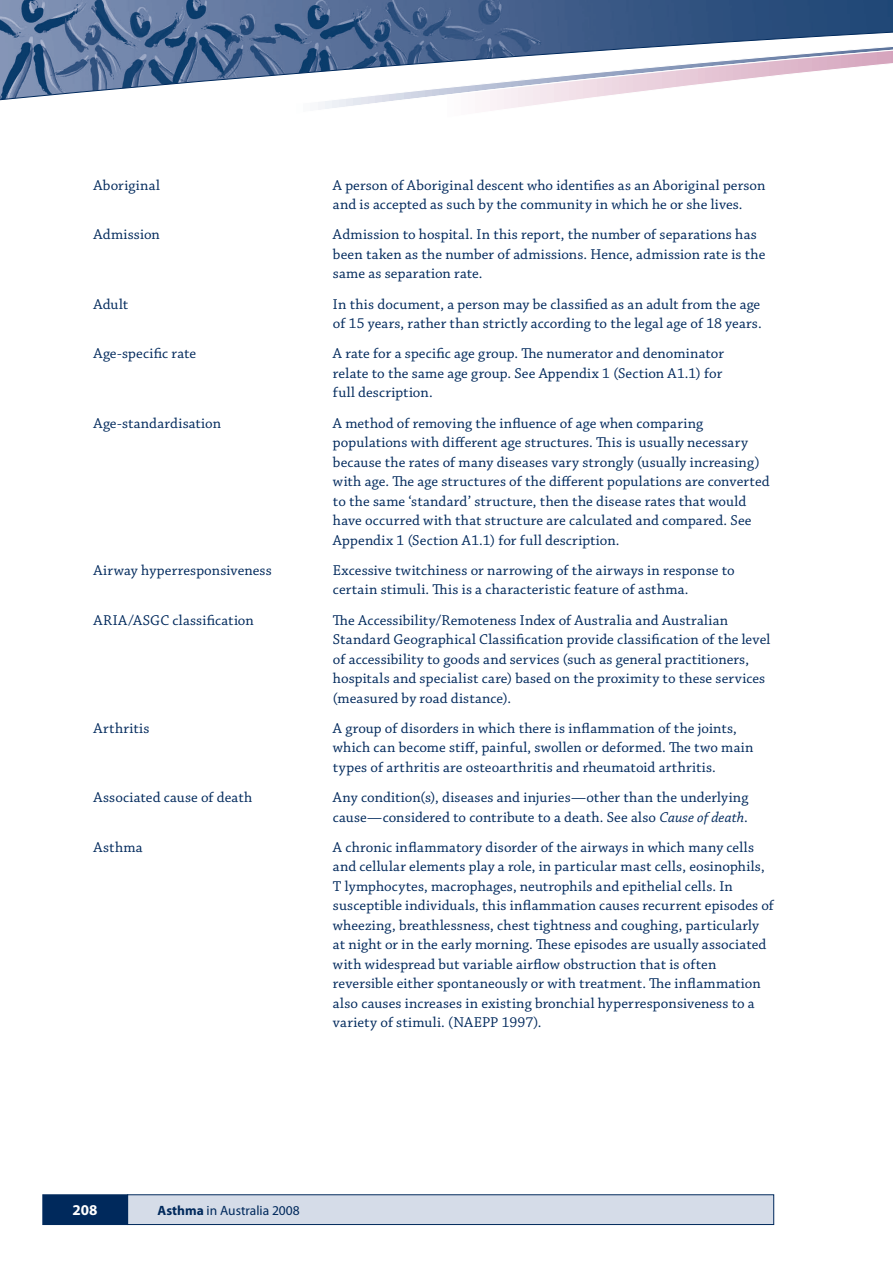
<style>
.page{position:relative;width:893px;height:1263px;background:#fff}
.page>*{position:absolute;margin:0;border:0;box-sizing:border-box;transform-origin:0 0}
.t1{font:15px/19.5px "Chaparral Pro";letter-spacing:.01em;color:#00295c}
.t2{font:700 15px "Myriad Pro";color:#fff}
.t3{font:13.5px "Myriad Pro";color:#00295c}
.s1{font-style:italic}
.s2{font-weight:700}
</style>
<div class="page">
<img style="left:0;top:0;width:893px;height:14px">
<svg style="left:0;top:14px;width:892px;height:8px;background:#44628d"></svg>
<svg style="left:0;top:22px;width:892px;height:89px"></svg>
<div style="left:128px;top:1195px;width:646px;height:29px;background:#d5dce8"></div>
<div style="left:127px;top:1194px;width:647px;height:31px;border:1px solid #00295c"></div>
<div style="left:43px;top:1195px;width:84px;height:29px;background:#00295c"></div>
<div style="left:43px;top:1194px;width:85px;height:31px;border:1px solid #00295c"></div>
<svg style="left:892px;top:14px;width:1px;height:49px"></svg>
<p class="t1" style="left:94px;top:176px;width:68px">Aboriginal</p>
<p class="t1" style="left:333px;top:176px;width:434px">A person of Aboriginal descent who identifies as an Aboriginal person and is accepted as such by the community in which he or she lives.</p>
<p class="t1" style="left:94px;top:226px;width:68px">Admission</p>
<p class="t1" style="left:333px;top:226px;width:434px">Admission to hospital. In this report, the number of separations has been taken as the number of admissions. Hence, admission rate is the same as separation rate.</p>
<p class="t1" style="left:94px;top:295px;width:36px">Adult</p>
<p class="t1" style="left:333px;top:295px;width:430px">In this document, a person may be classified as an adult from the age of 15 years, rather than strictly according to the legal age of 18 years.</p>
<p class="t1" style="left:94px;top:345px;width:104px">Age-specific rate</p>
<p class="t1" style="left:333px;top:345px;width:393px;text-align:justify">A rate for a specific age group. The numerator and denominator relate to the same age group. See Appendix 1 (Section A1.1) for full description.</p>
<p class="t1" style="left:94px;top:414px;width:129px">Age-standardisation</p>
<p class="t1" style="left:333px;top:414px;width:438px">A method of removing the influence of age when comparing populations with different age structures. This is usually necessary because the rates of many diseases vary strongly (usually increasing) with age. The age structures of the different populations are converted to the same ‘standard’ structure, then the disease rates that would have occurred with that structure are calculated and compared. See Appendix 1 (Section A1.1) for full description.</p>
<p class="t1" style="left:94px;top:561px;width:180px">Airway hyperresponsiveness</p>
<p class="t1" style="left:333px;top:561px;width:403px">Excessive twitchiness or narrowing of the airways in response to certain stimuli. This is a characteristic feature of asthma.</p>
<p class="t1" style="left:94px;top:611px;width:162px">ARIA/ASGC classification</p>
<p class="t1" style="left:333px;top:611px;width:439px">The Accessibility/Remoteness Index of Australia and Australian Standard Geographical Classification provide classification of the level of accessibility to goods and services (such as general practitioners, hospitals and specialist care) based on the proximity to these services (measured by road distance).</p>
<p class="t1" style="left:94px;top:719px;width:57px">Arthritis</p>
<p class="t1" style="left:333px;top:719px;width:422px">A group of disorders in which there is inflammation of the joints, which can become stiff, painful, swollen or deformed. The two main types of arthritis are osteoarthritis and rheumatoid arthritis.</p>
<p class="t1" style="left:94px;top:788px;width:160px">Associated cause of death</p>
<p class="t1" style="left:333px;top:788px;width:417px">Any condition(s), diseases and injuries—other than the underlying cause—considered to contribute to a death. See also <span class="s1">Cause of death</span>.</p>
<p class="t1" style="left:94px;top:838px;width:51px">Asthma</p>
<p class="t1" style="left:333px;top:838px;width:442px">A chronic inflammatory disorder of the airways in which many cells and cellular elements play a role, in particular mast cells, eosinophils, T lymphocytes, macrophages, neutrophils and epithelial cells. In susceptible individuals, this inflammation causes recurrent episodes of wheezing, breathlessness, chest tightness and coughing, particularly at night or in the early morning. These episodes are usually associated with widespread but variable airflow obstruction that is often reversible either spontaneously or with treatment. The inflammation also causes increases in existing bronchial hyperresponsiveness to a variety of stimuli. (NAEPP 1997).</p>
<p class="t2" style="left:73px;top:1200px;width:26px">208</p>
<p class="t3" style="left:158px;top:1202px;width:144px"><span class="s2">Asthma</span> in Australia 2008</p>
</div>
